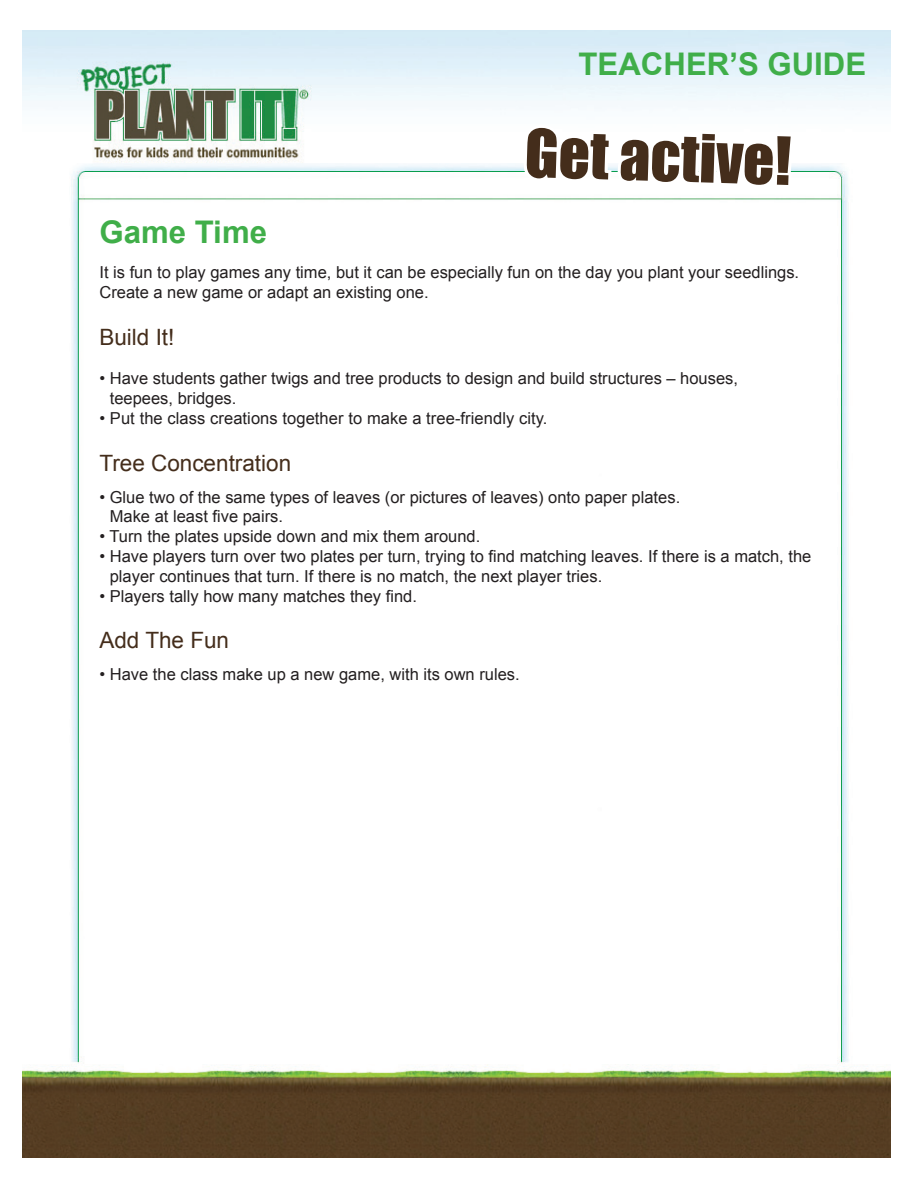
<style>
.page{position:relative;width:918px;height:1188px;background:#fff}
.page>*{position:absolute;margin:0;border:0;box-sizing:border-box;transform-origin:0 0}
.t1{font:61.35px "Impact";color:#442d1b}
.t2{font:700 31.2px "Arial";color:#40ae49}
.t3{font:22.5px "Arial";color:#442d1b}
.t4{font:16.5px/19.8px "Arial";color:#231f20}
</style>
<div class="page">
<img style="left:23px;top:30px;width:868px;height:1128px">
<svg style="left:520px;top:30px;width:277px;height:547px"></svg>
<p class="t2" style="left:579px;top:43px;width:289px">TEACHER’S GUIDE</p>
<p class="t1" style="left:527px;top:105px;width:268px;rotate:2deg">Get active!</p>
<p class="t2" style="left:99px;top:212px;width:169px">Game Time</p>
<p class="t4" style="left:99px;top:263px;width:701px">It is fun to play games any time, but it can be especially fun on the day you plant your seedlings.<br>Create a new game or adapt an existing one.</p>
<p class="t3" style="left:99px;top:322px;width:77px">Build It!</p>
<p class="t4" style="left:110px;top:369px;width:630px;text-indent:-10px">• Have students gather twigs and tree products to design and build structures – houses, teepees, bridges.</p>
<p class="t4" style="left:99px;top:409px;width:450px">• Put the class creations together to make a tree-friendly city.</p>
<p class="t3" style="left:99px;top:448px;width:193px">Tree Concentration</p>
<p class="t4" style="left:110px;top:487px;width:572px;text-indent:-10px">• Glue two of the same types of leaves (or pictures of leaves) onto paper plates.<br>Make at least five pairs.</p>
<p class="t4" style="left:99px;top:527px;width:382px">• Turn the plates upside down and mix them around.</p>
<p class="t4" style="left:110px;top:547px;width:703px;text-indent:-10px">• Have players turn over two plates per turn, trying to find matching leaves. If there is a match, the player continues that turn. If there is no match, the next player tries.</p>
<p class="t4" style="left:99px;top:586px;width:319px">• Players tally how many matches they find.</p>
<p class="t3" style="left:99px;top:626px;width:131px">Add The Fun</p>
<p class="t4" style="left:99px;top:665px;width:422px">• Have the class make up a new game, with its own rules.</p>
</div>
